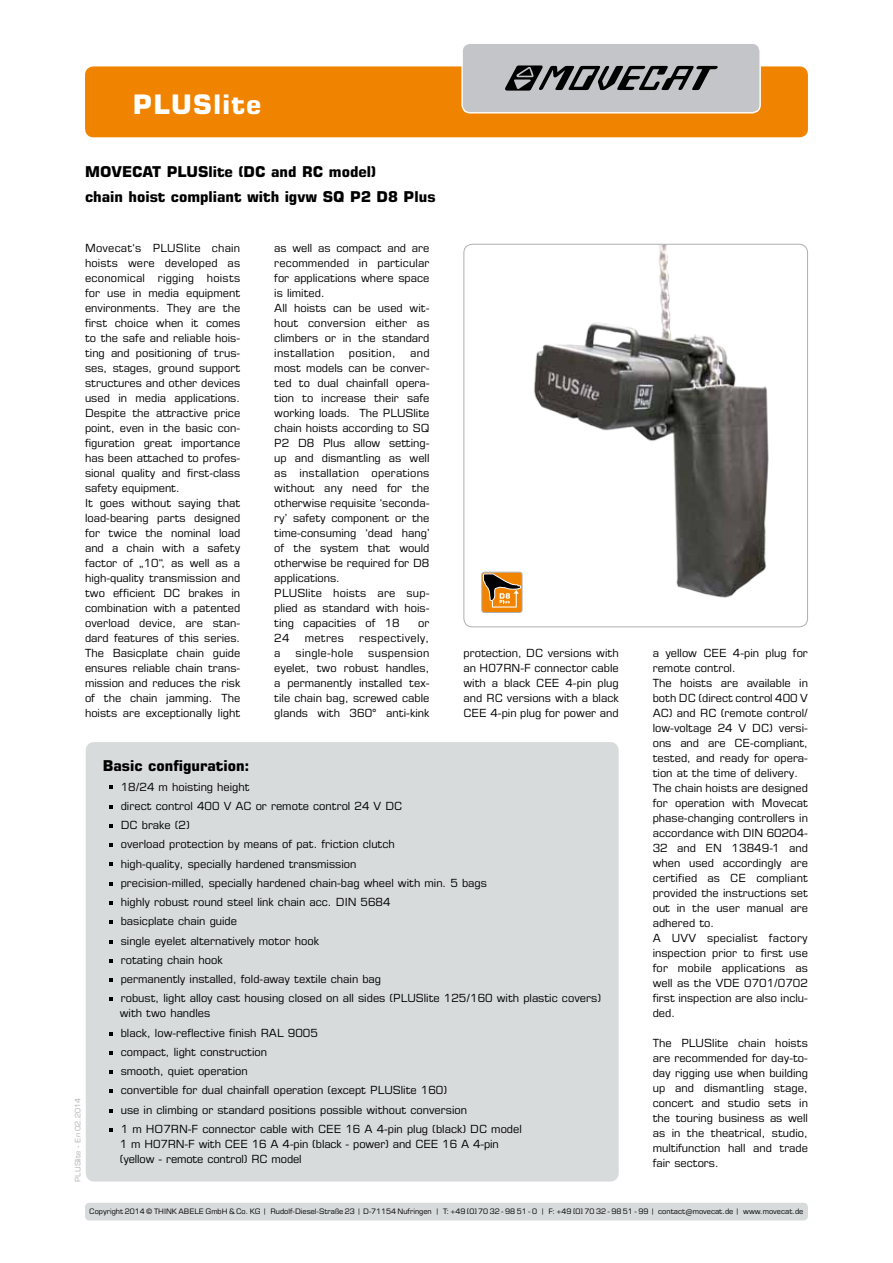
<style>
.page{position:relative;width:893px;height:1263px;background:#fff}
.page>*{position:absolute;margin:0;border:0;box-sizing:border-box;transform-origin:0 0}
.t1{font:700 27px "Eurostile LT Std";letter-spacing:.05em;color:#fff}
.t2{font:700 15px/25.5px "Eurostile LT Std";color:#000}
.t3{font:11.25px/15px "Eurostile LT Std";color:#000}
.t4{font:11.25px "Eurostile LT Std";letter-spacing:.025em;color:#000}
.t5{font:7.5px "Eurostile LT Std";color:#000}
.t6{font:7.5px "Eurostile LT Std";color:#aeafb2}
</style>
<div class="page">
<img style="left:464px;top:244px;width:343px;height:383px">
<div style="left:463px;top:244px;width:345px;height:383px;border:1px solid #aeafb2;border-radius:9px"></div>
<svg style="left:482px;top:572px;width:40px;height:39px"></svg>
<div style="left:482px;top:572px;width:40px;height:41px;border:1px solid #aeafb2;border-radius:3px"></div>
<div style="left:85px;top:1203px;width:723px;height:17px;background:#d8dbdc;border-radius:4px"></div>
<div style="left:85px;top:66px;width:723px;height:71px;background:#f08400;border-radius:9px"></div>
<div style="left:462px;top:43px;width:298px;height:70px;background:#c3c5c8;border-radius:8px"></div>
<div style="left:461px;top:43px;width:300px;height:70px;border:1px solid #fff;border-radius:8px"></div>
<svg style="left:505px;top:65px;width:212px;height:26px"></svg>
<div style="left:86px;top:742px;width:533px;height:439px;background:#d8dbdc;border-radius:9px"></div>
<svg style="left:109px;top:786px;width:4px;height:3px"></svg>
<svg style="left:109px;top:805px;width:4px;height:3px"></svg>
<svg style="left:109px;top:824px;width:4px;height:4px"></svg>
<svg style="left:109px;top:843px;width:4px;height:4px"></svg>
<svg style="left:109px;top:863px;width:4px;height:3px"></svg>
<svg style="left:109px;top:882px;width:4px;height:3px"></svg>
<svg style="left:109px;top:901px;width:4px;height:4px"></svg>
<svg style="left:109px;top:920px;width:4px;height:4px"></svg>
<svg style="left:109px;top:940px;width:4px;height:3px"></svg>
<svg style="left:109px;top:959px;width:4px;height:3px"></svg>
<svg style="left:109px;top:978px;width:4px;height:4px"></svg>
<svg style="left:109px;top:997px;width:4px;height:4px"></svg>
<svg style="left:109px;top:1032px;width:4px;height:3px"></svg>
<svg style="left:109px;top:1051px;width:4px;height:3px"></svg>
<svg style="left:109px;top:1070px;width:4px;height:4px"></svg>
<svg style="left:109px;top:1089px;width:4px;height:4px"></svg>
<svg style="left:109px;top:1109px;width:4px;height:3px"></svg>
<svg style="left:109px;top:1128px;width:4px;height:3px"></svg>
<h1 class="t1" style="left:133px;top:88px;width:130px">PLUSlite</h1>
<h2 class="t2" style="left:85px;top:158px;width:352px">MOVECAT PLUSlite (DC and RC model)<br>chain hoist compliant with igvw SQ P2 D8 Plus</h2>
<p class="t3" style="left:85px;top:240px;width:157px">Movecat‘s PLUSlite chain hoists were developed as economical rigging hoists for use in media equipment environments. They are the first choice when it comes to the safe and reliable hois&shy;ting and positioning of trus&shy;ses, stages, ground support structures and other devices used in media applications.<br>Despite the attractive price point, even in the basic con&shy;figuration great importance has been attached to profes&shy;sional quality and first-class safety equipment.<br>It goes without saying that load-bearing parts designed for twice the nominal load and a chain with a safety factor of „10“, as well as a high-quality transmission and two efficient DC brakes in combination with a patented overload device, are stan&shy;dard features of this series.<br>The Basicplate chain guide ensures reliable chain trans&shy;mission and reduces the risk of the chain jamming. The hoists are exceptionally light</p>
<p class="t3" style="left:274px;top:240px;width:157px">as well as compact and are recommended in particular for applications where space is limited.<br>All hoists can be used wit&shy;hout conversion either as climbers or in the standard installation</p>
<p class="t3" style="left:274px;top:345px;width:157px;text-indent:136px">and most models can be conver&shy;ted to dual chainfall opera&shy;tion to increase their safe working loads. The PLUSlite chain hoists according to SQ<br>P2 D8 Plus allow setting&shy;up and dismantling as well as installation operations without any need for the otherwise requisite ‘seconda&shy;ry’ safety component or the time-consuming ‘dead hang’ of the system that would otherwise be required for D8 applications.<br>PLUSlite hoists are sup&shy;plied as standard with hois&shy;ting capacities of 18</p>
<p class="t4" style="left:349px;top:346px;width:48px">position,</p>
<p class="t3" style="left:418px;top:615px;width:13px">or</p>
<p class="t3" style="left:274px;top:630px;width:17px">24</p>
<p class="t3" style="left:305px;top:630px;width:41px">metres</p>
<p class="t4" style="left:359px;top:631px;width:72px">respectively,</p>
<p class="t3" style="left:274px;top:645px;width:8px">a</p>
<p class="t4" style="left:296px;top:646px;width:59px">single-hole</p>
<p class="t3" style="left:274px;top:645px;width:157px;text-align:justify;text-indent:94px">suspension eyelet, two robust handles, a permanently installed tex&shy;tile chain bag, screwed cable glands with 360° anti-kink</p>
<p class="t3" style="left:463px;top:646px;width:157px;text-align:justify">protection, DC versions with an H07RN-F connector cable with a black CEE 4-pin plug and RC versions with a black CEE 4-pin plug for power and</p>
<p class="t6" style="left:73px;top:1181px;width:85px;rotate:-90deg">PLUSlite - En 02.2014</p>
<h2 class="t2" style="left:103px;top:753px;width:148px">Basic configuration:</h2>
<p class="t3" style="left:121px;top:777px;width:482px;line-height:19.2px">18/24 m hoisting height<br>direct control 400 V AC or remote control 24 V DC<br>DC brake (2)<br>overload protection by means of pat. friction clutch<br>high-quality, specially hardened transmission<br>precision-milled, specially hardened chain-bag wheel with min. 5 bags<br>highly robust round steel link chain acc. DIN 5684<br>basicplate chain guide<br>single eyelet alternatively motor hook<br>rotating chain hook<br>permanently installed, fold-away textile chain bag<br>robust, light alloy cast housing closed on all sides (PLUSlite 125/160 with plastic covers)</p>
<p class="t3" style="left:120px;top:1004px;width:404px;line-height:19.2px">with two handles<br>black, low-reflective finish RAL 9005<br>compact, light construction<br>smooth, quiet operation<br>convertible for dual chainfall operation (except PLUSlite 160)<br>use in climbing or standard positions possible without conversion<br>1 m HO7RN-F connector cable with CEE 16 A 4-pin plug (black) DC model</p>
<p class="t3" style="left:120px;top:1136px;width:381px">1 m H07RN-F with CEE 16 A 4-pin (black - power) and CEE 16 A 4-pin (yellow - remote control) RC model</p>
<p class="t3" style="left:653px;top:646px;width:157px">a yellow CEE 4-pin plug for remote control.<br>The hoists are available in both DC (direct control 400 V<br>AC) and RC (remote control/ low-voltage 24 V DC) versi&shy;ons and are CE-compliant, tested, and ready for opera&shy;tion at the time of delivery.<br>The chain hoists are designed for operation with Movecat phase-changing controllers in accordance with DIN 60204-<br>32 and EN 13849-1 and when used accordingly are certified as CE compliant provided the instructions set out in the user manual are adhered to.<br>A UVV specialist factory inspection prior to first use for mobile applications as well as the VDE 0701/0702 first inspection are also inclu&shy;ded.</p>
<p class="t3" style="left:653px;top:1036px;width:157px;text-align:justify">The PLUSlite chain hoists are recommended for day-to&shy;day rigging use when building up and dismantling stage, concert and studio sets in the touring business as well as in the theatrical, studio, multifunction hall and trade fair sectors.</p>
<p class="t5" style="left:89px;top:1207px;width:716px">Copyright 2014 © THINK ABELE GmbH &amp; Co. KG | Rudolf-Diesel-Straße 23 | D-71154 Nufringen | T: +49 [0] 70 32 - 98 51 - 0 | F: +49 [0] 70 32 - 98 51 - 99 | contact@movecat.de | www.movecat.de</p>
</div>
